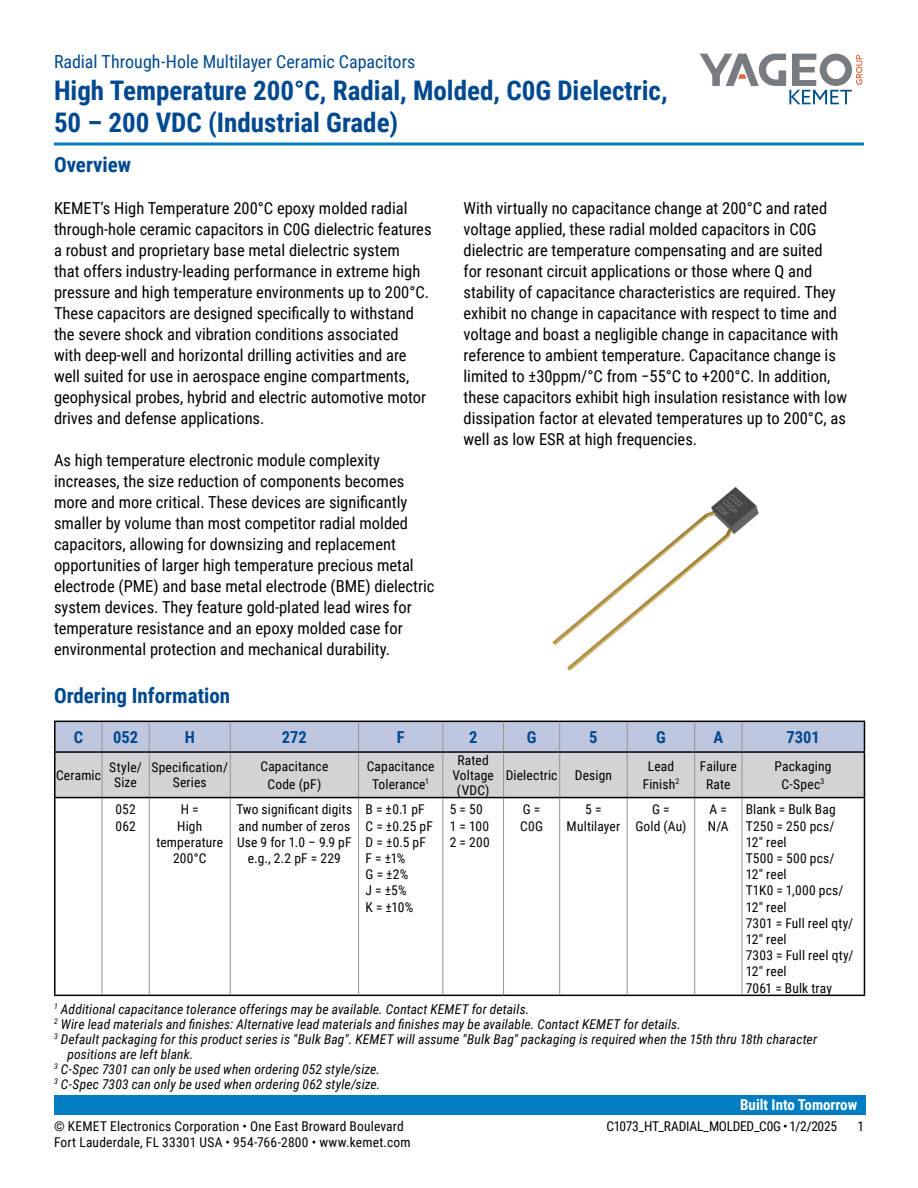
<style>
.page{position:relative;width:918px;height:1188px;background:#fff}
.page>*{position:absolute;margin:0;border:0;box-sizing:border-box;transform-origin:0 0}
.t1{font:700 27px/32.4px "Roboto Condensed";color:#004990}
.t2{font:700 21px "Roboto Condensed";color:#004990}
.t3{font:18px "Roboto Condensed";color:#004990}
.t4{font:16.5px/21px "Roboto Condensed";color:#000}
.t5{font:700 16.5px "Roboto Condensed";color:#004990}
.t6{font:700 15px "Roboto Condensed";color:#fff}
.t7{font:13.5px/16.2px "Roboto Condensed";letter-spacing:.015em;color:#000;text-align:center}
.t8{font:italic 13.5px "Roboto Condensed";letter-spacing:.01em;color:#000}
.t9{font:13.5px "Roboto Condensed";letter-spacing:-.025em;color:#000}
</style>
<div class="page">
<svg style="left:700px;top:54px;width:162px;height:50px"></svg>
<svg style="left:54px;top:142px;width:810px;height:4px;background:#3f9dd1"></svg>
<div style="left:54px;top:1095px;width:811px;height:20px;background:#007dc3"></div>
<img style="left:552px;top:486px;width:207px;height:185px">
<hr style="left:102px;top:798px;width:1px;height:197px;background:#939598">
<hr style="left:149px;top:798px;width:1px;height:197px;background:#939598">
<hr style="left:230px;top:798px;width:1px;height:197px;background:#939598">
<hr style="left:358px;top:798px;width:1px;height:197px;background:#939598">
<hr style="left:442px;top:798px;width:1px;height:197px;background:#939598">
<hr style="left:503px;top:798px;width:1px;height:197px;background:#939598">
<hr style="left:559px;top:798px;width:1px;height:197px;background:#939598">
<hr style="left:627px;top:798px;width:1px;height:197px;background:#939598">
<hr style="left:694px;top:798px;width:1px;height:197px;background:#939598">
<hr style="left:742px;top:798px;width:1px;height:197px;background:#939598">
<hr style="left:54px;top:753px;width:2px;height:44px;background:#000">
<hr style="left:54px;top:797px;width:48px;height:1px;background:#000">
<hr style="left:54px;top:798px;width:2px;height:197px;background:#000">
<hr style="left:864px;top:798px;width:1px;height:197px;background:#000">
<hr style="left:54px;top:995px;width:48px;height:1px;background:#000">
<hr style="left:102px;top:995px;width:47px;height:1px;background:#000">
<hr style="left:149px;top:995px;width:81px;height:1px;background:#000">
<hr style="left:230px;top:995px;width:129px;height:1px;background:#000">
<hr style="left:359px;top:995px;width:84px;height:1px;background:#000">
<hr style="left:443px;top:995px;width:61px;height:1px;background:#000">
<hr style="left:504px;top:995px;width:56px;height:1px;background:#000">
<hr style="left:560px;top:995px;width:67px;height:1px;background:#000">
<hr style="left:627px;top:995px;width:68px;height:1px;background:#000">
<hr style="left:695px;top:995px;width:47px;height:1px;background:#000">
<hr style="left:742px;top:995px;width:123px;height:1px;background:#000">
<hr style="left:54px;top:721px;width:48px;height:1px;background:#000">
<hr style="left:54px;top:722px;width:2px;height:29px;background:#000">
<hr style="left:54px;top:751px;width:48px;height:2px;background:#000">
<svg style="left:55px;top:721px;width:810px;height:77px;background:#bec1cc"></svg>
<p class="t3" style="left:54px;top:48px;width:363px">Radial Through-Hole Multilayer Ceramic Capacitors</p>
<h1 class="t1" style="left:54px;top:73px;width:615px">High Temperature 200°C, Radial, Molded, C0G Dielectric,<br>50 – 200 VDC (Industrial Grade)</h1>
<p class="t2" style="left:54px;top:150px;width:79px">Overview</p>
<p class="t4" style="left:54px;top:197px;width:379px">KEMET’s High Temperature 200°C epoxy molded radial through-hole ceramic capacitors in C0G dielectric features a robust and proprietary base metal dielectric system<br>that offers industry-leading performance in extreme high pressure and high temperature environments up to 200°C.<br>These capacitors are designed specifically to withstand the severe shock and vibration conditions associated<br>with deep-well and horizontal drilling activities and are well suited for use in aerospace engine compartments, geophysical probes, hybrid and electric automotive motor drives and defense applications.</p>
<p class="t4" style="left:54px;top:449px;width:382px">As high temperature electronic module complexity increases, the size reduction of components becomes more and more critical. These devices are significantly smaller by volume than most competitor radial molded capacitors, allowing for downsizing and replacement opportunities of larger high temperature precious metal electrode (PME) and base metal electrode (BME) dielectric system devices. They feature gold-plated lead wires for temperature resistance and an epoxy molded case for environmental protection and mechanical durability.</p>
<p class="t4" style="left:463px;top:197px;width:385px">With virtually no capacitance change at 200°C and rated voltage applied, these radial molded capacitors in C0G dielectric are temperature compensating and are suited<br>for resonant circuit applications or those where Q and stability of capacitance characteristics are required. They exhibit no change in capacitance with respect to time and voltage and boast a negligible change in capacitance with reference to ambient temperature. Capacitance change is limited to ±30ppm/°C from −55°C to +200°C. In addition, these capacitors exhibit high insulation resistance with low dissipation factor at elevated temperatures up to 200°C, as well as low ESR at high frequencies.</p>
<p class="t2" style="left:54px;top:681px;width:178px">Ordering Information</p>
<p class="t5" style="left:74px;top:725px;width:11px">C</p>
<p class="t5" style="left:113px;top:725px;width:26px">052</p>
<p class="t5" style="left:185px;top:725px;width:12px">H</p>
<p class="t5" style="left:282px;top:725px;width:27px">272</p>
<p class="t5" style="left:397px;top:725px;width:9px">F</p>
<p class="t5" style="left:469px;top:725px;width:10px">2</p>
<p class="t5" style="left:527px;top:725px;width:11px">G</p>
<p class="t5" style="left:589px;top:725px;width:10px">5</p>
<p class="t5" style="left:656px;top:725px;width:11px">G</p>
<p class="t5" style="left:713px;top:725px;width:11px">A</p>
<p class="t5" style="left:787px;top:725px;width:35px">7301</p>
<p class="t7" style="left:56px;top:766px;width:47px">Ceramic</p>
<p class="t7" style="left:109px;top:760px;width:34px;line-height:15px">Style/<br>Size</p>
<p class="t7" style="left:151px;top:760px;width:78px;line-height:15px">Specification/<br>Series</p>
<p class="t7" style="left:261px;top:757px;width:69px;line-height:18px">Capacitance<br>Code (pF)</p>
<p class="t7" style="left:367px;top:757px;width:69px;line-height:18px">Capacitance<br>Tolerance<sup>1</sup></p>
<p class="t7" style="left:452px;top:752px;width:43px;line-height:15px">Rated<br>Voltage (VDC)</p>
<p class="t7" style="left:506px;top:766px;width:53px">Dielectric</p>
<p class="t7" style="left:575px;top:766px;width:39px">Design</p>
<p class="t7" style="left:643px;top:757px;width:38px;line-height:18px">Lead<br>Finish<sup>2</sup></p>
<p class="t7" style="left:700px;top:757px;width:38px;line-height:18px">Failure<br>Rate</p>
<p class="t7" style="left:775px;top:757px;width:58px;line-height:18px">Packaging<br>C-Spec<sup>3</sup></p>
<p class="t7" style="left:115px;top:801px;width:22px;text-align:left">052<br>062</p>
<p class="t7" style="left:156px;top:801px;width:68px">H =<br>High temperature<br>200°C</p>
<p class="t7" style="left:237px;top:801px;width:117px">Two significant digits and number of zeros<br>Use 9 for 1.0 – 9.9 pF e.g., 2.2 pF = 229</p>
<p class="t7" style="left:366px;top:801px;width:69px;text-align:left">B = ±0.1 pF<br>C = ±0.25 pF<br>D = ±0.5 pF<br>F = ±1%<br>G = ±2%<br>J = ±5%<br>K = ±10%</p>
<p class="t7" style="left:450px;top:801px;width:41px;text-align:left">5 = 50<br>1 = 100<br>2 = 200</p>
<p class="t7" style="left:520px;top:801px;width:24px;text-align:left">G =<br>C0G</p>
<p class="t7" style="left:567px;top:801px;width:55px">5 =<br>Multilayer</p>
<p class="t7" style="left:635px;top:801px;width:52px">G =<br>Gold (Au)</p>
<p class="t7" style="left:708px;top:801px;width:22px;text-align:left">A =<br>N/A</p>
<p class="t7" style="left:746px;top:801px;width:109px;text-align:left">Blank = Bulk Bag<br>T250 = 250 pcs/<br>12" reel<br>T500 = 500 pcs/<br>12" reel<br>T1K0 = 1,000 pcs/<br>12" reel<br>7301 = Full reel qty/<br>12" reel<br>7303 = Full reel qty/<br>12" reel<br>7061 = Bulk tray</p>
<p class="t8" style="left:54px;top:1000px;width:477px"><sup>1</sup> Additional capacitance tolerance offerings may be available. Contact KEMET for details.</p>
<p class="t8" style="left:54px;top:1015px;width:629px"><sup>2</sup> Wire lead materials and finishes: Alternative lead materials and finishes may be available. Contact KEMET for details.</p>
<p class="t8" style="left:54px;top:1030px;width:765px"><sup>3</sup> Default packaging for this product series is "Bulk Bag". KEMET will assume "Bulk Bag" packaging is required when the 15th thru 18th character</p>
<p class="t8" style="left:68px;top:1045px;width:127px">positions are left blank.</p>
<p class="t8" style="left:54px;top:1060px;width:327px"><sup>3</sup> C-Spec 7301 can only be used when ordering 052 style/size.</p>
<p class="t8" style="left:54px;top:1075px;width:328px"><sup>3</sup> C-Spec 7303 can only be used when ordering 062 style/size.</p>
<p class="t6" style="left:740px;top:1094px;width:119px">Built Into Tomorrow</p>
<p class="t7" style="left:54px;top:1117px;width:351px">© KEMET Electronics Corporation • One East Broward Boulevard</p>
<p class="t9" style="left:607px;top:1116px;width:232px">C1073_HT_RADIAL_MOLDED_C0G • 1/2/2025</p>
<p class="t7" style="left:54px;top:1133px;width:358px">Fort Lauderdale, FL 33301 USA • 954-766-2800 • www.kemet.com</p>
<p class="t7" style="left:857px;top:1117px;width:8px">1</p>
</div>
